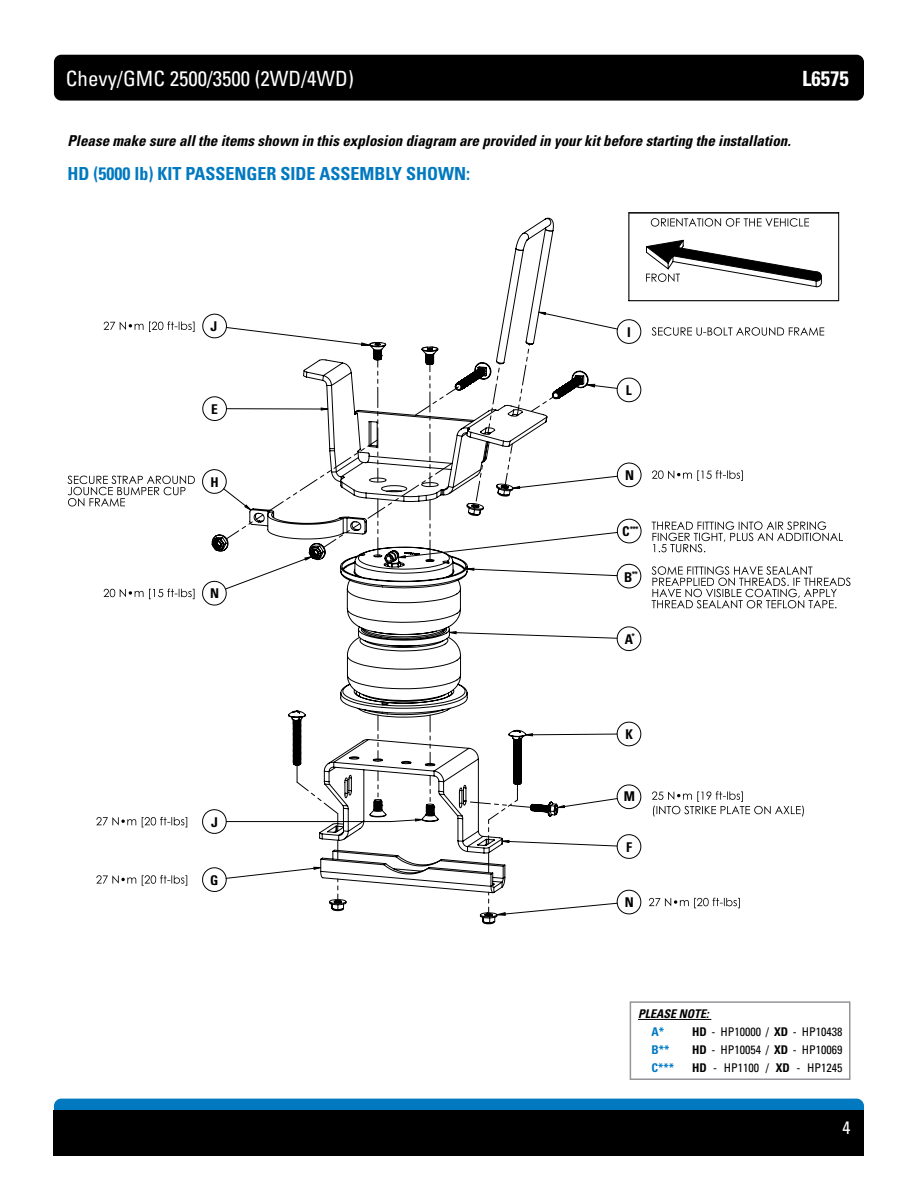
<style>
.page{position:relative;width:918px;height:1188px;background:#fff}
.page>*{position:absolute;margin:0;border:0;box-sizing:border-box;transform-origin:0 0}
.t1{font:condensed 21px "Univers LT Std";color:#fff}
.t2{font:700 condensed 21px "Univers LT Std";color:#fff}
.t3{font:700 condensed 18px "Univers LT Std";color:#0079c1}
.t4{font:condensed 18px "Univers LT Std";color:#fff}
.t5{font:italic 700 condensed 15px "Univers LT Std";color:#000}
.t6{font:700 condensed 13.5px "Univers LT Std";color:#000}
.t7{font:condensed 12px "Univers LT Std";color:#000}
.t8{font:italic 700 condensed 12px "Univers LT Std";color:#000}
.t9{font:700 condensed 12px "Univers LT Std";color:#0079c1}
.t10{font:700 condensed 7.8px "Univers LT Std";color:#000}
.s1{font-size:13.5px}
.s2{font-weight:700}
</style>
<div class="page">
<div style="left:54px;top:55px;width:810px;height:46px;background:#000;border-radius:7px"></div>
<div style="left:54px;top:1099px;width:810px;height:45px;background:#0079c1;border-radius:7px"></div>
<div style="left:54px;top:1110px;width:810px;height:46px;background:#000"></div>
<hr style="left:838px;top:213px;width:1px;height:88px;background:#000">
<hr style="left:629px;top:212px;width:210px;height:1px;background:#000">
<hr style="left:628px;top:213px;width:1px;height:88px;background:#000">
<hr style="left:629px;top:300px;width:210px;height:1px;background:#000">
<svg style="left:652px;top:521px;width:191px;height:31px"></svg>
<svg style="left:652px;top:566px;width:198px;height:42px"></svg>
<svg style="left:103px;top:321px;width:92px;height:11px"></svg>
<svg style="left:96px;top:817px;width:91px;height:10px"></svg>
<svg style="left:96px;top:875px;width:91px;height:11px"></svg>
<svg style="left:652px;top:791px;width:152px;height:25px"></svg>
<svg style="left:652px;top:327px;width:172px;height:9px"></svg>
<svg style="left:649px;top:898px;width:91px;height:10px"></svg>
<svg style="left:68px;top:476px;width:127px;height:31px"></svg>
<svg style="left:646px;top:240px;width:176px;height:47px"></svg>
<svg style="left:651px;top:218px;width:158px;height:9px"></svg>
<svg style="left:202px;top:314px;width:440px;height:601px"></svg>
<svg style="left:595px;top:314px;width:23px;height:601px"></svg>
<svg style="left:211px;top:217px;width:378px;height:708px"></svg>
<svg style="left:545px;top:229px;width:9px;height:3px"></svg>
<svg style="left:515px;top:248px;width:9px;height:3px"></svg>
<svg style="left:548px;top:801px;width:4px;height:16px"></svg>
<svg style="left:430px;top:776px;width:1px;height:29px"></svg>
<svg style="left:430px;top:715px;width:1px;height:51px"></svg>
<svg style="left:421px;top:346px;width:17px;height:5px"></svg>
<svg style="left:378px;top:771px;width:1px;height:29px"></svg>
<svg style="left:378px;top:715px;width:1px;height:46px"></svg>
<svg style="left:369px;top:342px;width:17px;height:5px"></svg>
<svg style="left:501px;top:443px;width:12px;height:46px"></svg>
<svg style="left:487px;top:363px;width:14px;height:72px"></svg>
<svg style="left:475px;top:441px;width:12px;height:66px"></svg>
<svg style="left:517px;top:344px;width:42px;height:72px"></svg>
<svg style="left:212px;top:360px;width:250px;height:201px"></svg>
<svg style="left:338px;top:840px;width:1px;height:19px"></svg>
<svg style="left:338px;top:879px;width:1px;height:23px"></svg>
<svg style="left:296px;top:765px;width:43px;height:66px"></svg>
<svg style="left:488px;top:853px;width:1px;height:20px"></svg>
<svg style="left:488px;top:892px;width:1px;height:23px"></svg>
<svg style="left:463px;top:784px;width:68px;height:60px"></svg>
<svg style="left:652px;top:470px;width:91px;height:11px"></svg>
<svg style="left:103px;top:589px;width:92px;height:10px"></svg>
<div style="left:630px;top:1001px;width:220px;height:79px;background:#fff;border:2px solid #939598"></div>
<hr style="left:638px;top:1019px;width:73px;height:1px;background:#000">
<h1 class="t1" style="left:66px;top:65px;width:290px">Chevy/GMC 2500/3500 (2WD/4WD)</h1>
<h1 class="t2" style="left:802px;top:65px;width:48px">L6575</h1>
<p class="t5" style="left:68px;top:131px;width:725px">Please make sure all the items shown in this explosion diagram are provided in your kit before starting the installation.</p>
<p class="t3" style="left:68px;top:163px;width:404px">HD (5000 lb) KIT PASSENGER SIDE ASSEMBLY SHOWN:</p>
<p class="t6" style="left:210px;top:318px;width:8px">J</p>
<p class="t6" style="left:211px;top:401px;width:8px">E</p>
<p class="t6" style="left:210px;top:474px;width:10px">H</p>
<p class="t6" style="left:210px;top:585px;width:10px">N</p>
<p class="t6" style="left:211px;top:814px;width:8px">J</p>
<p class="t6" style="left:210px;top:872px;width:10px">G</p>
<p class="t6" style="left:627px;top:323px;width:5px">I</p>
<p class="t6" style="left:626px;top:382px;width:7px">L</p>
<p class="t6" style="left:625px;top:467px;width:10px">N</p>
<p class="t10" style="left:622px;top:524px;width:18px"><span class="s1">C</span>***</p>
<p class="t10" style="left:624px;top:570px;width:15px"><span class="s1">B</span>**</p>
<p class="t6" style="left:625px;top:631px;width:12px">A<sup>*</sup></p>
<p class="t6" style="left:625px;top:726px;width:9px">K</p>
<p class="t6" style="left:624px;top:788px;width:13px">M</p>
<p class="t6" style="left:626px;top:838px;width:7px">F</p>
<p class="t6" style="left:625px;top:894px;width:10px">N</p>
<p class="t8" style="left:638px;top:1007px;width:72px">PLEASE NOTE:</p>
<p class="t9" style="left:651px;top:1025px;width:14px">A*</p>
<p class="t7" style="left:692px;top:1024px;width:152px"><span class="s2">HD</span> - HP10000 / <span class="s2">XD</span> - HP10438</p>
<p class="t9" style="left:651px;top:1043px;width:19px">B**</p>
<p class="t7" style="left:692px;top:1042px;width:152px"><span class="s2">HD</span> - HP10054 / <span class="s2">XD</span> - HP10069</p>
<p class="t9" style="left:651px;top:1061px;width:24px">C***</p>
<p class="t7" style="left:692px;top:1060px;width:152px"><span class="s2">HD</span> - HP1100 / <span class="s2">XD</span> - HP1245</p>
<p class="t4" style="left:843px;top:1116px;width:9px">4</p>
</div>
